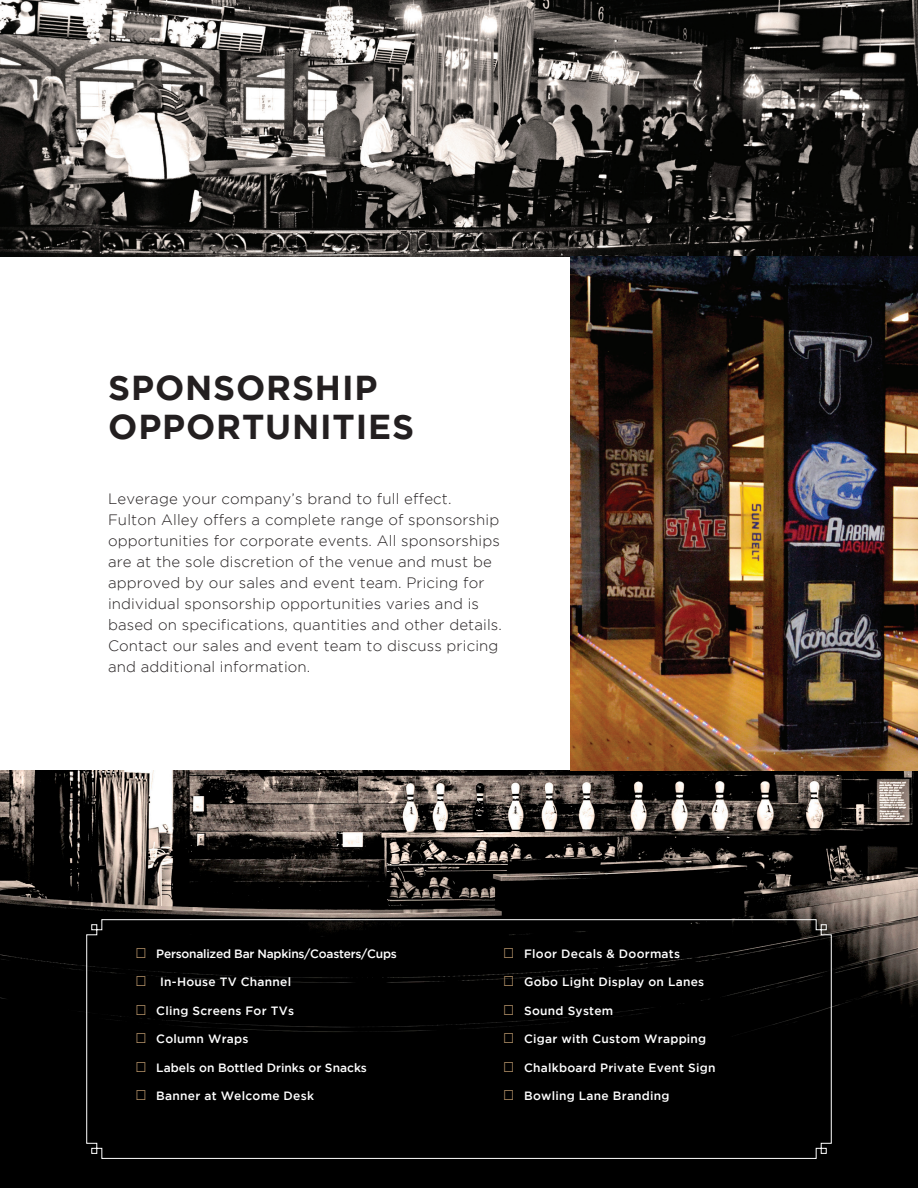
<style>
.page{position:relative;width:918px;height:1188px;background:#fff}
.page>*{position:absolute;margin:0;border:0;box-sizing:border-box;transform-origin:0 0}
.t1{font:700 34.5px/39px "Gotham";letter-spacing:.025em;color:#231f20}
.t2{font:300 15px/21px "Gotham";letter-spacing:.01em;color:#231f20}
.t3{font:500 12px "Gotham";letter-spacing:.02em;color:#fff}
.t4{font:500 12px "Gotham";letter-spacing:-.02em;color:#fff}
.t5{font:500 12px "Gotham";color:#fff}
.s1{color:#cfa878}
</style>
<div class="page">
<img style="left:0;top:0;width:918px;height:256px">
<img style="left:0;top:770px;width:918px;height:418px">
<div style="left:86px;top:919px;width:746px;height:240px;background:#000"></div>
<img style="left:570px;top:257px;width:348px;height:513px">
<p class="t1" style="left:108px;top:367px;width:308px">SPONSORSHIP<br>OPPORTUNITIES</p>
<p class="t2" style="left:108px;top:488px;width:396px">Leverage your company’s brand to full effect.<br>Fulton Alley offers a complete range of sponsorship opportunities for corporate events. All sponsorships are at the sole discretion of the venue and must be approved by our sales and event team. Pricing for individual sponsorship opportunities varies and is based on specifications, quantities and other details.<br>Contact our sales and event team to discuss pricing and additional information.</p>
<p class="t4" style="left:136px;top:946px;width:262px"><span class="s1">◆</span> Personalized Bar Napkins/Coasters/Cups</p>
<p class="t3" style="left:136px;top:975px;width:157px"><span class="s1">◆</span> In-House TV Channel</p>
<p class="t3" style="left:136px;top:1003px;width:159px"><span class="s1">◆</span> Cling Screens For TVs</p>
<p class="t3" style="left:136px;top:1032px;width:114px"><span class="s1">◆</span> Column Wraps</p>
<p class="t5" style="left:136px;top:1060px;width:232px"><span class="s1">◆</span> Labels on Bottled Drinks or Snacks</p>
<p class="t3" style="left:136px;top:1089px;width:179px"><span class="s1">◆</span> Banner at Welcome Desk</p>
<p class="t3" style="left:504px;top:946px;width:178px"><span class="s1">◆</span> Floor Decals &amp; Doormats</p>
<p class="t3" style="left:504px;top:975px;width:202px"><span class="s1">◆</span> Gobo Light Display on Lanes</p>
<p class="t3" style="left:504px;top:1003px;width:111px"><span class="s1">◆</span> Sound System</p>
<p class="t3" style="left:504px;top:1032px;width:204px"><span class="s1">◆</span> Cigar with Custom Wrapping</p>
<p class="t3" style="left:504px;top:1060px;width:213px"><span class="s1">◆</span> Chalkboard Private Event Sign</p>
<p class="t3" style="left:504px;top:1089px;width:167px"><span class="s1">◆</span> Bowling Lane Branding</p>
</div>
